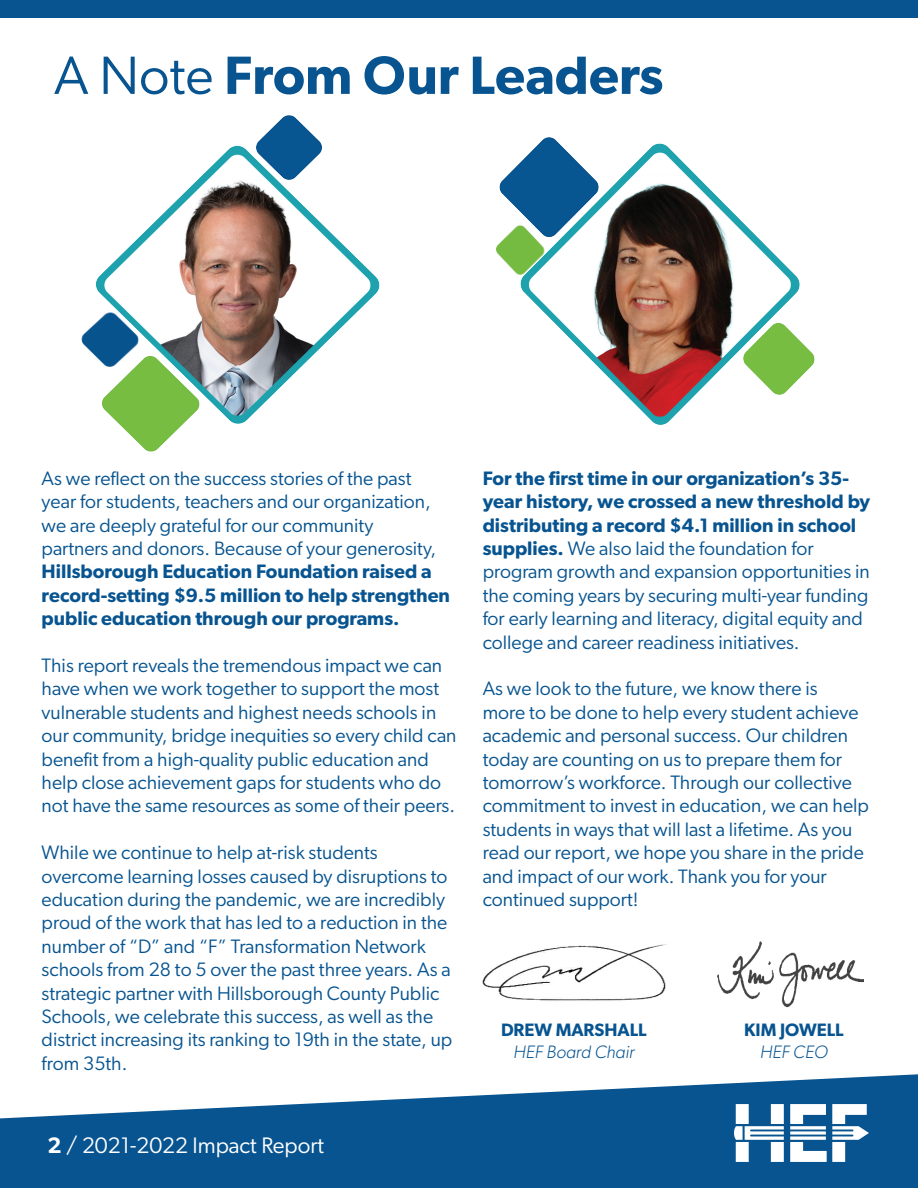
<style>
.page{position:relative;width:918px;height:1188px;background:#fff}
.page>*{position:absolute;margin:0;border:0;box-sizing:border-box;transform-origin:0 0}
.t1{font:600 54px "Gibson";color:#075490}
.t2{font:22.5px "Gibson";color:#fff}
.t3{font:19.5px/23.4px "Gibson";color:#075490}
.t4{font:600 19.5px/23.4px "Gibson";color:#075490}
.t5{font:600 18px "Gibson";color:#075490}
.t6{font:italic 300 18px "Gibson";color:#075490}
.s1{font-weight:400}
.s2{font-weight:600}
</style>
<div class="page">
<img style="left:717px;top:941px;width:147px;height:67px">
<img style="left:482px;top:944px;width:184px;height:57px">
<svg style="left:0;top:1074px;width:918px;height:114px;fill:#075490"></svg>
<img style="left:734px;top:1105px;width:134px;height:56px">
<div style="left:0;top:0;width:918px;height:17px;background:#075490"></div>
<img style="left:496px;top:244px;width:3px;height:11px">
<img style="left:499px;top:137px;width:316px;height:288px">
<img style="left:81px;top:115px;width:299px;height:337px">
<h1 class="t1" style="left:54px;top:43px;width:611px"><span class="s1">A Note</span> From Our Leaders</h1>
<p class="t3" style="left:42px;top:466px;width:396px">As we reflect on the success stories of the past year for students, teachers and our organization, we are deeply grateful for our community partners and donors. Because of your generosity,</p>
<p class="t4" style="left:42px;top:559px;width:410px">Hillsborough Education Foundation raised a record-setting $9.5 million to help strengthen public education through our programs.</p>
<p class="t3" style="left:42px;top:653px;width:416px">This report reveals the tremendous impact we can have when we work together to support the most vulnerable students and highest needs schools in our community, bridge inequities so every child can benefit from a high-quality public education and help close achievement gaps for students who do not have the same resources as some of their peers.</p>
<p class="t3" style="left:42px;top:840px;width:412px">While we continue to help at-risk students overcome learning losses caused by disruptions to education during the pandemic, we are incredibly proud of the work that has led to a reduction in the number of “D” and “F” Transformation Network schools from 28 to 5 over the past three years. As a strategic partner with Hillsborough County Public Schools, we celebrate this success, as well as the district increasing its ranking to 19th in the state, up from 35th.</p>
<p class="t2" style="left:48px;top:1132px;width:278px"><span class="s2">2</span> / 2021-2022 Impact Report</p>
<p class="t3" style="left:483px;top:466px;width:389px"><span class="s2">For the first time in our organization’s 35- year history, we crossed a new threshold by distributing a record $4.1 million in school supplies.</span> We also laid the foundation for program growth and expansion opportunities in the coming years by securing multi-year funding for early learning and literacy, digital equity and college and career readiness initiatives.</p>
<p class="t3" style="left:483px;top:677px;width:388px">As we look to the future, we know there is<br>more to be done to help every student achieve academic and personal success. Our children today are counting on us to prepare them for tomorrow’s workforce. Through our collective commitment to invest in education, we can help students in ways that will last a lifetime. As you read our report, we hope you share in the pride and impact of our work. Thank you for your continued support!</p>
<p class="t5" style="left:501px;top:1019px;width:147px">DREW MARSHALL</p>
<p class="t6" style="left:513px;top:1041px;width:122px">HEF Board Chair</p>
<p class="t5" style="left:744px;top:1019px;width:101px">KIM JOWELL</p>
<p class="t6" style="left:760px;top:1041px;width:69px">HEF CEO</p>
</div>
